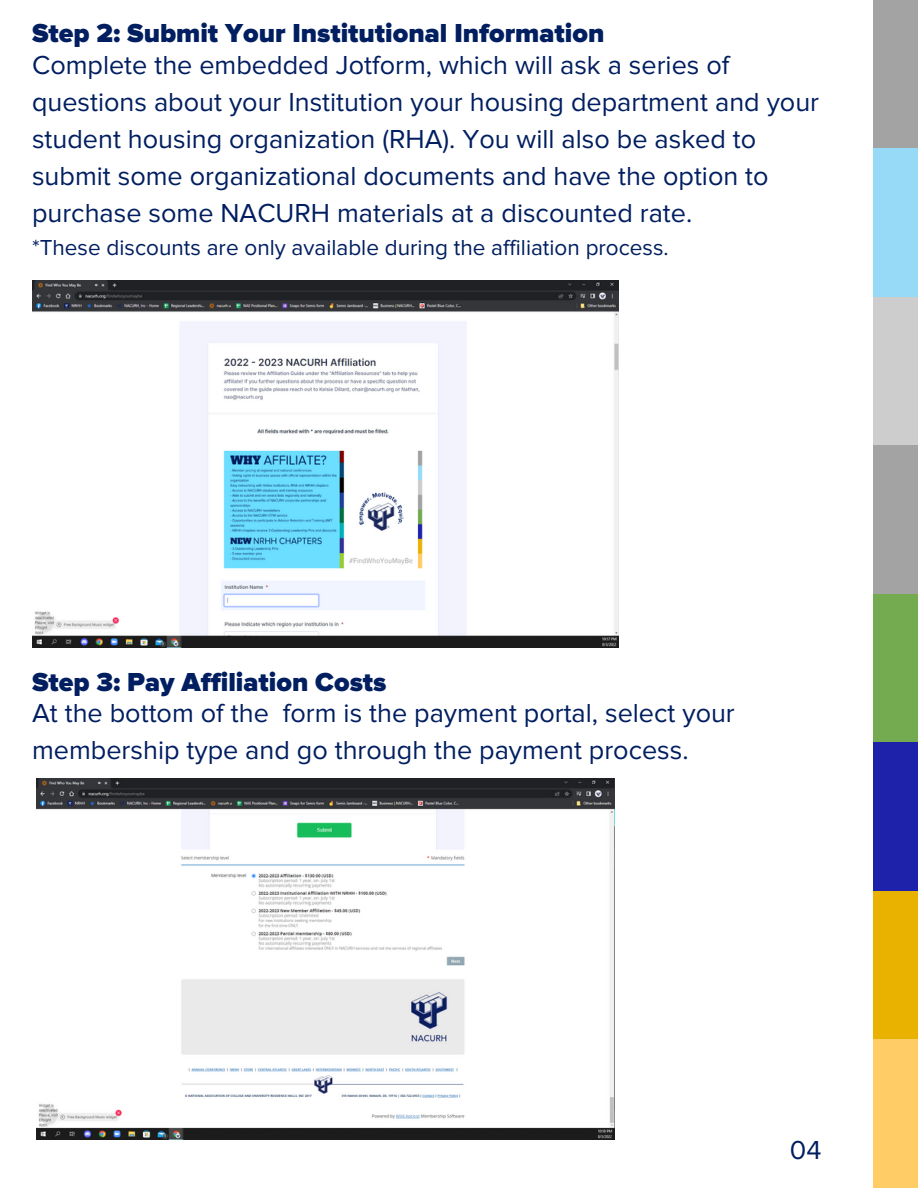
<style>
.page{position:relative;width:918px;height:1188px;background:#fff}
.page>*{position:absolute;margin:0;border:0;box-sizing:border-box;transform-origin:0 0}
.t1{font:27px/37.2px "Proxima Nova";color:#001e60}
.t2{font:900 27px "Proxima Nova";color:#001e60}
.t3{font:22.5px "Proxima Nova";color:#001e60}
</style>
<div class="page">
<img style="left:32px;top:281px;width:586px;height:366px">
<img style="left:36px;top:778px;width:578px;height:361px">
<div style="left:873px;top:0;width:45px;height:149px;background:#a3a3a3"></div>
<div style="left:873px;top:148px;width:45px;height:149px;background:#96daf8"></div>
<div style="left:873px;top:297px;width:45px;height:149px;background:#cdcdcd"></div>
<div style="left:873px;top:446px;width:45px;height:148px;background:#a3a3a3"></div>
<div style="left:873px;top:594px;width:45px;height:149px;background:#74aa50"></div>
<div style="left:873px;top:742px;width:45px;height:149px;background:#1e22aa"></div>
<div style="left:873px;top:891px;width:45px;height:149px;background:#eab200"></div>
<div style="left:873px;top:1040px;width:45px;height:148px;background:#fc6"></div>
<p class="t2" style="left:32px;top:17px;width:574px">Step 2: Submit Your Institutional Information</p>
<p class="t1" style="left:32px;top:47px;width:789px">Complete the embedded Jotform, which will ask a series of questions about your Institution your housing department and your student housing organization (RHA). You will also be asked to submit some organizational documents and have the option to purchase some NACURH materials at a discounted rate.</p>
<p class="t3" style="left:32px;top:234px;width:638px">*These discounts are only available during the affiliation process.</p>
<p class="t2" style="left:32px;top:666px;width:356px">Step 3: Pay Affiliation Costs</p>
<p class="t1" style="left:32px;top:695px;width:704px">At the bottom of the form is the payment portal, select your membership type and go through the payment process.</p>
<p class="t1" style="left:790px;top:1132px;width:33px">04</p>
</div>
